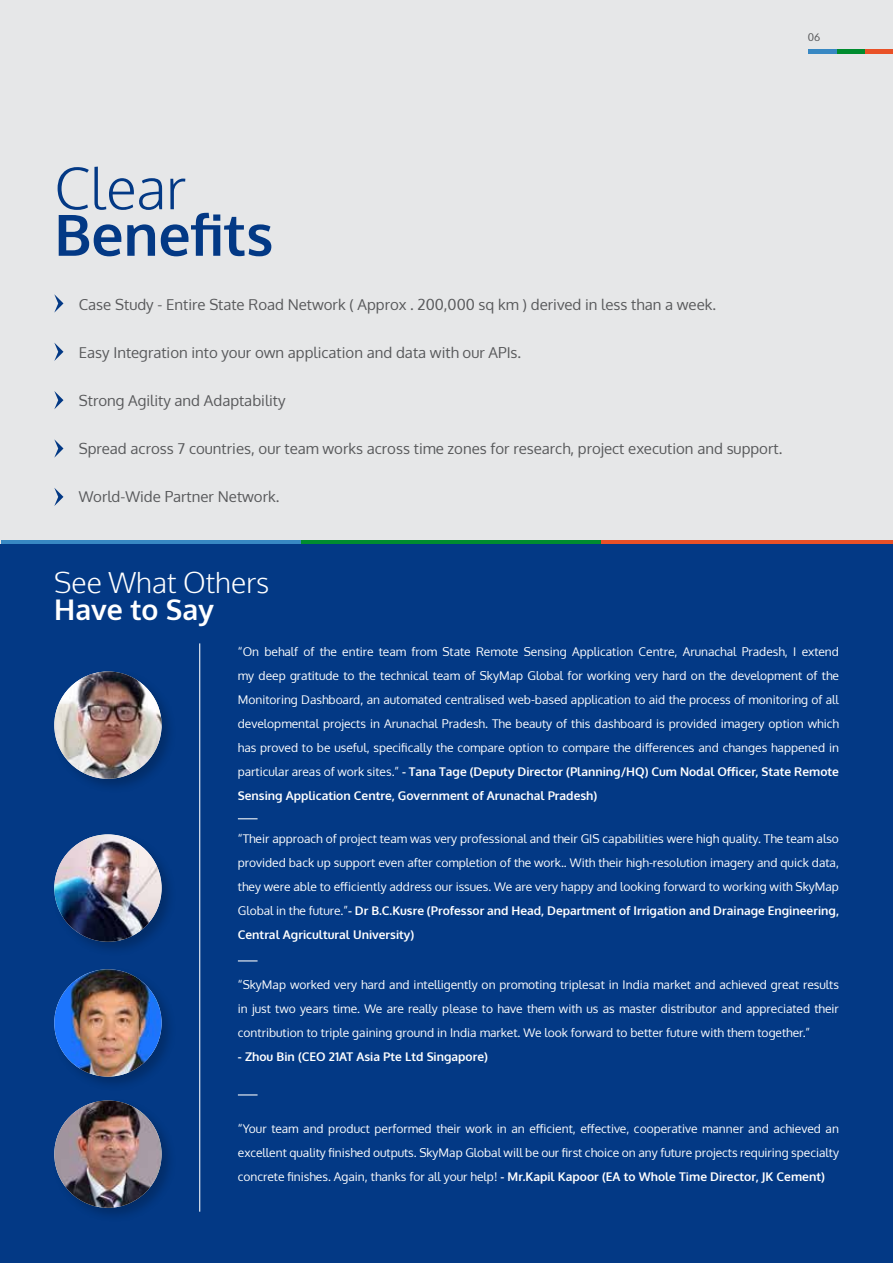
<style>
.page{position:relative;width:893px;height:1263px;background:#fff}
.page>*{position:absolute;margin:0;border:0;box-sizing:border-box;transform-origin:0 0}
.t1{font:700 57px "Oxygen";color:#033985}
.t2{font:300 57px "Oxygen";color:#033985}
.t3{font:300 28.5px "Oxygen";color:#fff}
.t4{font:700 28.5px "Oxygen";color:#fff}
.t5{font:15px "Oxygen";color:#58595b}
.t6{font:12px/24px "Oxygen";color:#fff;text-align:justify}
.t7{font:700 12px "Oxygen";color:#fff}
.t8{font:10.5px "Oxygen";color:#58595b}
.s1{font-weight:700}
</style>
<div class="page">
<div style="left:1px;top:0;width:892px;height:1263px;background:#e6e7e8"></div>
<div style="left:1px;top:544px;width:892px;height:719px;background:#033985"></div>
<hr style="left:1px;top:540px;width:302px;height:4px;background:#3888c3">
<hr style="left:301px;top:540px;width:302px;height:4px;background:#008c2f">
<hr style="left:601px;top:540px;width:292px;height:4px;background:#e95127">
<svg style="left:54px;top:294px;width:9px;height:19px"></svg>
<svg style="left:54px;top:343px;width:9px;height:18px"></svg>
<svg style="left:54px;top:391px;width:9px;height:18px"></svg>
<svg style="left:54px;top:439px;width:9px;height:19px"></svg>
<svg style="left:54px;top:488px;width:9px;height:18px"></svg>
<hr style="left:808px;top:50px;width:29px;height:4px;background:#3888c3">
<hr style="left:837px;top:50px;width:29px;height:4px;background:#008c2f">
<hr style="left:866px;top:50px;width:27px;height:4px;background:#e95127">
<div style="left:51px;top:831px;width:126px;height:126px;background:#000;opacity:.21"></div>
<img style="left:54px;top:834px;width:108px;height:108px;border-radius:54px">
<div style="left:51px;top:1097px;width:126px;height:126px;background:#000;opacity:.21"></div>
<img style="left:54px;top:1100px;width:108px;height:108px;border-radius:54px">
<div style="left:51px;top:966px;width:126px;height:126px;background:#000;opacity:.21"></div>
<img style="left:54px;top:969px;width:108px;height:107px;border-radius:54px">
<div style="left:51px;top:668px;width:126px;height:126px;background:#000;opacity:.21"></div>
<img style="left:54px;top:671px;width:108px;height:108px;border-radius:54px">
<hr style="left:199px;top:643px;width:1px;height:569px;background:#fff">
<svg style="left:238px;top:818px;width:20px;height:1px"></svg>
<svg style="left:238px;top:960px;width:20px;height:1px"></svg>
<svg style="left:238px;top:1094px;width:20px;height:1px"></svg>
<p class="t8" style="left:808px;top:30px;width:14px">06</p>
<h1 class="t2" style="left:54px;top:151px;width:133px">Clear</h1>
<h1 class="t1" style="left:54px;top:197px;width:221px">Benefits</h1>
<p class="t5" style="left:79px;top:294px;width:639px">Case Study - Entire State Road Network ( Approx . 200,000 sq km ) derived in less than a week.</p>
<p class="t5" style="left:79px;top:342px;width:444px">Easy Integration into your own application and data with our APIs.</p>
<p class="t5" style="left:79px;top:390px;width:208px">Strong Agility and Adaptability</p>
<p class="t5" style="left:79px;top:438px;width:705px">Spread across 7 countries, our team works across time zones for research, project execution and support.</p>
<p class="t5" style="left:79px;top:486px;width:202px">World-Wide Partner Network.</p>
<h2 class="t3" style="left:54px;top:563px;width:216px">See What Others</h2>
<h2 class="t4" style="left:54px;top:590px;width:161px">Have to Say</h2>
<p class="t6" style="left:238px;top:639px;width:603px">“On behalf of the entire team from State Remote Sensing Application Centre, Arunachal Pradesh, I extend my deep gratitude to the technical team of SkyMap Global for working very hard on the development of the Monitoring Dashboard, an automated centralised web-based application to aid the process of monitoring of all developmental projects in Arunachal Pradesh. The beauty of this dashboard is provided imagery option which has proved to be useful, specifically the compare option to compare the differences and changes happened in particular areas of work sites.” <span class="s1">- Tana Tage (Deputy Director (Planning/HQ) Cum Nodal Officer, State Remote Sensing Application Centre, government of Arunachal Pradesh)</span></p>
<p class="t6" style="left:238px;top:826px;width:603px">“Their approach of project team was very professional and their GIS capabilities were high quality. The team also provided back up support even after completion of the work.. With their high-resolution imagery and quick data, they were able to efficiently address our issues. We are very happy and looking forward to working with SkyMap Global in the future.”<span class="s1">- dr b.C.Kusre (Professor and Head, department of Irrigation and drainage engineering, Central Agricultural University)</span></p>
<p class="t6" style="left:238px;top:972px;width:603px">“SkyMap worked very hard and intelligently on promoting triplesat in India market and achieved great results in just two years time. We are really please to have them with us as master distributor and appreciated their contribution to triple gaining ground in India market. We look forward to better future with them together.”</p>
<p class="t7" style="left:238px;top:1048px;width:252px">- Zhou bin (Ceo 21At Asia Pte ltd Singapore)</p>
<p class="t6" style="left:238px;top:1116px;width:603px">“Your team and product performed their work in an efficient, effective, cooperative manner and achieved an excellent quality finished outputs. SkyMap Global will be our first choice on any future projects requiring specialty concrete finishes. Again, thanks for all your help! <span class="s1">- Mr.Kapil Kapoor (eA to Whole time director, JK Cement)</span></p>
</div>
